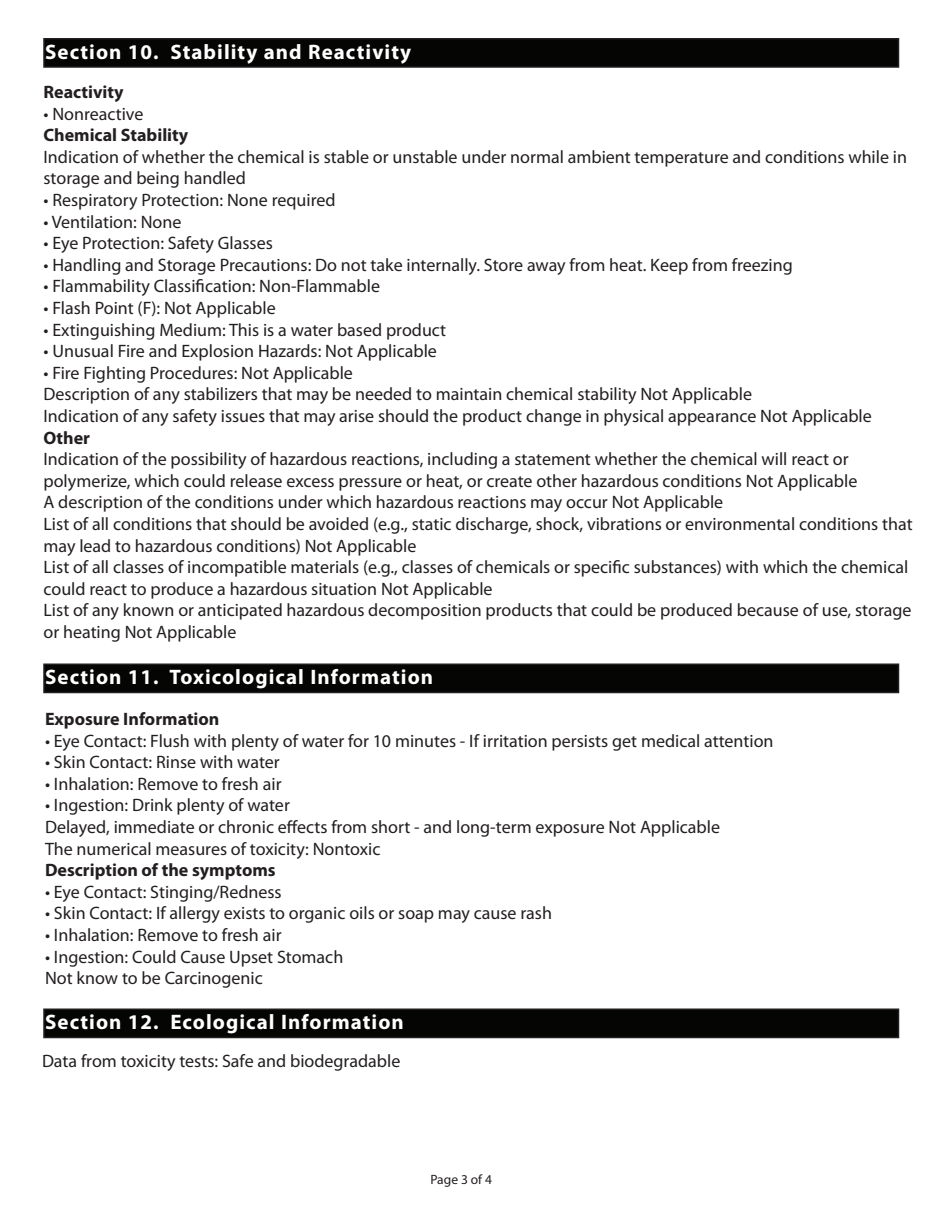
<style>
.page{position:relative;width:945px;height:1215px;background:#fff}
.page>*{position:absolute;margin:0;border:0;box-sizing:border-box;transform-origin:0 0}
.t1{font:700 21px "Myriad Pro";letter-spacing:.05em;color:#fff}
.t2{font:18px/21.6px "Myriad Pro";color:#231f20}
.t3{font:700 18px "Myriad Pro";color:#231f20}
.t4{font:13.5px "Myriad Pro";color:#231f20}
.s1{font-weight:700}
</style>
<div class="page">
<div style="left:43px;top:38px;width:856px;height:30px;background:#050504;border:2px solid #231f20"></div>
<div style="left:43px;top:664px;width:856px;height:29px;background:#050504;border:2px solid #231f20"></div>
<div style="left:43px;top:1009px;width:856px;height:29px;background:#050504;border:2px solid #231f20"></div>
<p class="t1" style="left:45px;top:38px;width:368px">Section 10. Stability and Reactivity</p>
<p class="t3" style="left:44px;top:80px;width:82px">Reactivity</p>
<p class="t2" style="left:44px;top:102px;width:865px">• Nonreactive<br><span class="s1">Chemical Stability<br></span>Indication of whether the chemical is stable or unstable under normal ambient temperature and conditions while in storage and being handled</p>
<p class="t2" style="left:44px;top:189px;width:294px">• Respiratory Protection: None required</p>
<p class="t2" style="left:44px;top:210px;width:139px">• Ventilation: None</p>
<p class="t2" style="left:44px;top:232px;width:231px">• Eye Protection: Safety Glasses</p>
<p class="t2" style="left:44px;top:254px;width:751px">• Handling and Storage Precautions: Do not take internally. Store away from heat. Keep from freezing</p>
<p class="t2" style="left:44px;top:275px;width:338px">• Flammability Classification: Non-Flammable</p>
<p class="t2" style="left:44px;top:297px;width:234px">• Flash Point (F): Not Applicable</p>
<p class="t2" style="left:44px;top:318px;width:404px">• Extinguishing Medium: This is a water based product</p>
<p class="t2" style="left:44px;top:340px;width:395px">• Unusual Fire and Explosion Hazards: Not Applicable</p>
<p class="t2" style="left:44px;top:362px;width:871px">• Fire Fighting Procedures: Not Applicable<br>Description of any stabilizers that may be needed to maintain chemical stability Not Applicable<br>Indication of any safety issues that may arise should the product change in physical appearance Not Applicable <span class="s1">Other<br></span>Indication of the possibility of hazardous reactions, including a statement whether the chemical will react or polymerize, which could release excess pressure or heat, or create other hazardous conditions Not Applicable<br>A description of the conditions under which hazardous reactions may occur Not Applicable<br>List of all conditions that should be avoided (e.g., static discharge, shock, vibrations or environmental conditions that may lead to hazardous conditions) Not Applicable<br>List of all classes of incompatible materials (e.g., classes of chemicals or specific substances) with which the chemical could react to produce a hazardous situation Not Applicable<br>List of any known or anticipated hazardous decomposition products that could be produced because of use, storage or heating Not Applicable</p>
<p class="t1" style="left:45px;top:664px;width:390px">Section 11. Toxicological Information</p>
<p class="t3" style="left:45px;top:707px;width:176px">Exposure Information</p>
<p class="t2" style="left:45px;top:729px;width:730px">• Eye Contact: Flush with plenty of water for 10 minutes - If irritation persists get medical attention</p>
<p class="t2" style="left:45px;top:751px;width:236px">• Skin Contact: Rinse with water</p>
<p class="t2" style="left:45px;top:773px;width:238px">• Inhalation: Remove to fresh air</p>
<p class="t2" style="left:45px;top:794px;width:677px">• Ingestion: Drink plenty of water<br>Delayed, immediate or chronic effects from short - and long-term exposure Not Applicable The numerical measures of toxicity: Nontoxic<br><span class="s1">Description of the symptoms</span></p>
<p class="t2" style="left:45px;top:881px;width:238px">• Eye Contact: Stinging/Redness</p>
<p class="t2" style="left:45px;top:902px;width:509px">• Skin Contact: If allergy exists to organic oils or soap may cause rash</p>
<p class="t2" style="left:45px;top:924px;width:238px">• Inhalation: Remove to fresh air</p>
<p class="t2" style="left:45px;top:945px;width:300px">• Ingestion: Could Cause Upset Stomach<br>Not know to be Carcinogenic</p>
<p class="t1" style="left:45px;top:1009px;width:360px">Section 12. Ecological Information</p>
<p class="t2" style="left:42px;top:1050px;width:360px">Data from toxicity tests: Safe and biodegradable</p>
<p class="t4" style="left:430px;top:1171px;width:63px">Page 3 of 4</p>
</div>
